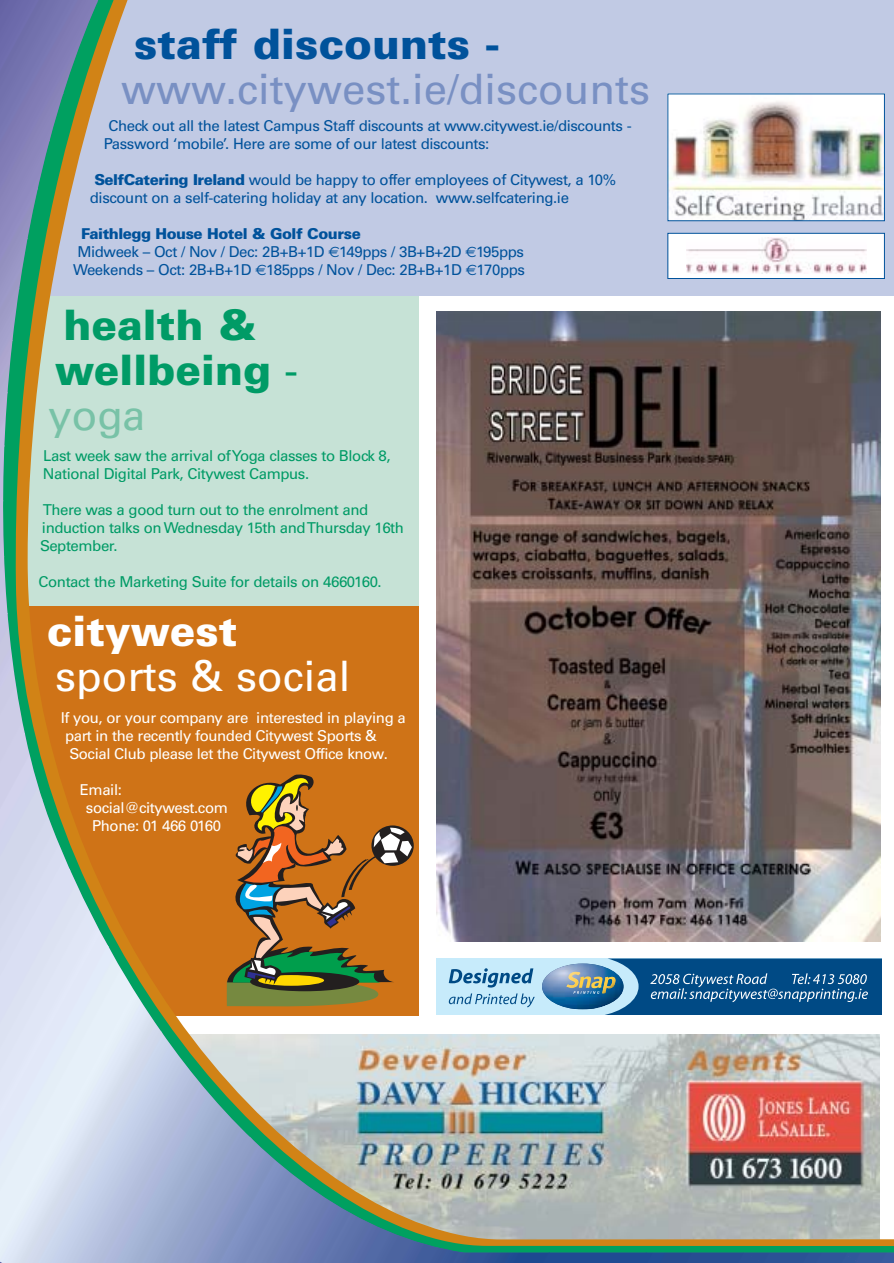
<style>
.page{position:relative;width:894px;height:1263px;background:#fff}
.page>*{position:absolute;margin:0;border:0;box-sizing:border-box;transform-origin:0 0}
.t1{font:500 42px "Univers CE";color:#7990c3}
.t2{font:900 42px/45px "Univers CE";color:#009b66}
.t3{font:900 42px "Univers CE";color:#00529b}
.t4{font:500 42px "Univers CE";color:#fff}
.t5{font:900 42px "Univers CE";color:#fff}
.t6{font:500 15px/18px "Univers CE";letter-spacing:-.03em;color:#00529b}
.t7{font:500 15px/18px "Univers CE";letter-spacing:-.03em;color:#009b66}
.t8{font:500 15px "Univers CE";letter-spacing:-.03em;color:#fff}
.s1{font-weight:900}
.s2{font-family:"Euro Sans";font-weight:400}
.s3{font-weight:500}
.s4{font-weight:500;color:#78c2a7}
</style>
<div class="page">
<img style="left:1px;top:2px;width:893px;height:42px">
<img style="left:1px;top:44px;width:893px;height:43px">
<img style="left:1px;top:87px;width:893px;height:42px">
<img style="left:1px;top:129px;width:893px;height:42px">
<img style="left:1px;top:171px;width:893px;height:42px">
<img style="left:1px;top:213px;width:893px;height:42px">
<img style="left:1px;top:255px;width:893px;height:42px">
<img style="left:1px;top:297px;width:880px;height:42px">
<img style="left:1px;top:339px;width:880px;height:43px">
<img style="left:1px;top:382px;width:880px;height:42px">
<img style="left:1px;top:424px;width:880px;height:42px">
<img style="left:1px;top:466px;width:880px;height:42px">
<img style="left:1px;top:508px;width:880px;height:42px">
<img style="left:1px;top:550px;width:880px;height:42px">
<img style="left:1px;top:592px;width:880px;height:42px">
<img style="left:1px;top:634px;width:880px;height:42px">
<img style="left:1px;top:676px;width:880px;height:43px">
<img style="left:1px;top:719px;width:880px;height:42px">
<img style="left:1px;top:761px;width:880px;height:42px">
<img style="left:1px;top:803px;width:880px;height:42px">
<img style="left:1px;top:845px;width:880px;height:42px">
<img style="left:1px;top:887px;width:880px;height:42px">
<img style="left:1px;top:929px;width:893px;height:333px">
<h1 class="t3" style="left:134px;top:29px;width:367px">staff discounts -</h1>
<h1 class="t1" style="left:121px;top:74px;width:530px">www.citywest.ie/discounts</h1>
<p class="t6" style="left:104px;top:118px;width:529px;text-indent:5px">Check out all the latest Campus Staff discounts at www.citywest.ie/discounts -<br>Password ‘mobile’. Here are some of our latest discounts:</p>
<p class="t6" style="left:90px;top:172px;width:527px;text-indent:5px"><span class="s1">SelfCatering Ireland</span> would be happy to offer employees of Citywest, a 10% discount on a self-catering holiday at any location. www.selfcatering.ie</p>
<p class="t6" style="left:73px;top:226px;width:453px;text-indent:8px"><span class="s1">Faithlegg House Hotel &amp; Golf Course<br></span>Midweek – Oct / Nov / Dec: 2B+B+1D <span class="s2">€</span>149pps / 3B+B+2D <span class="s2">€</span>195pps<br>Weekends – Oct: 2B+B+1D <span class="s2">€</span>185pps / Nov / Dec: 2B+B+1D <span class="s2">€</span>170pps</p>
<h1 class="t2" style="left:48px;top:307px;width:251px;text-indent:15px">health &amp; wellbeing <span class="s3">- </span><span class="s4">yoga</span></h1>
<p class="t7" style="left:43px;top:448px;width:349px">Last week saw the arrival of Yoga classes to Block 8,<br>National Digital Park, Citywest Campus.</p>
<p class="t7" style="left:40px;top:502px;width:365px">There was a good turn out to the enrolment and induction talks on Wednesday 15th and Thursday 16th<br>September.</p>
<p class="t7" style="left:39px;top:574px;width:345px">Contact the Marketing Suite for details on 4660160.</p>
<h1 class="t5" style="left:47px;top:616px;width:192px">citywest</h1>
<h1 class="t4" style="left:55px;top:661px;width:297px">sports &amp; social</h1>
<p class="t8" style="left:61px;top:712px;width:347px">If you, or your company are interested in playing a</p>
<p class="t8" style="left:65px;top:730px;width:313px">part in the recently founded Citywest Sports &amp;</p>
<p class="t8" style="left:70px;top:748px;width:320px">Social Club please let the Citywest Office know.</p>
<p class="t8" style="left:80px;top:784px;width:44px">Email:</p>
<p class="t8" style="left:86px;top:802px;width:143px">social@citywest.com</p>
<p class="t8" style="left:92px;top:820px;width:131px">Phone: 01 466 0160</p>
</div>
